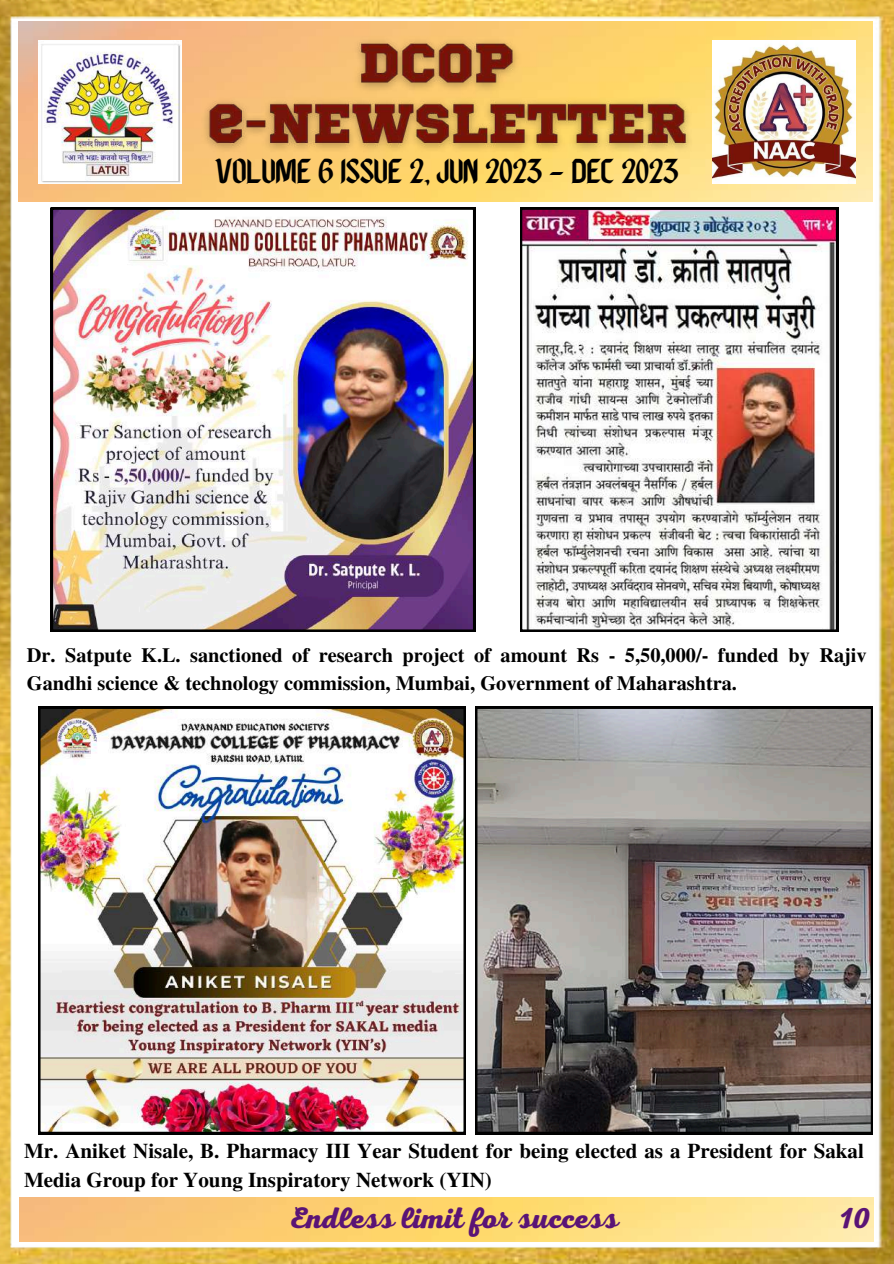
<style>
.page{position:relative;width:894px;height:1264px;background:#fff}
.page>*{position:absolute;margin:0;border:0;box-sizing:border-box;transform-origin:0 0}
.t1{font:900 34.5px "Martires Pro";color:#000}
.t2{font:700 30px "Nexa Script";color:#5a1476}
.t3{font:700 21px/29.2px "Te X Gyre Termes";color:#000}
.t4{font:700 20.25px/28.3px "Te X Gyre Termes";color:#000}
</style>
<div class="page">
<img style="left:0;top:0;width:893px;height:1263px">
<img style="left:18px;top:22px;width:854px;height:180px">
<img style="left:19px;top:1197px;width:854px;height:44px">
<img style="left:38px;top:41px;width:143px;height:142px">
<img style="left:712px;top:41px;width:143px;height:142px">
<img style="left:195px;top:31px;width:505px;height:127px">
<img style="left:38px;top:706px;width:427px;height:427px">
<img style="left:51px;top:207px;width:424px;height:424px">
<img style="left:520px;top:207px;width:317px;height:424px">
<img style="left:475px;top:706px;width:397px;height:427px">
<h1 class="t1" style="left:215px;top:148px;width:465px">VOLUME 6 ISSUE 2, JUN 2023 - DEC 2023</h1>
<p class="t4" style="left:27px;top:639px;width:841px">Dr. Satpute K.L. sanctioned of research project of amount Rs - 5,50,000/- funded by Rajiv<br>Gandhi science &amp; technology commission, Mumbai, Government of Maharashtra.</p>
<p class="t3" style="left:24px;top:1134px;width:841px">Mr. Aniket Nisale, B. Pharmacy III Year Student for being elected as a President for Sakal<br>Media Group for Young Inspiratory Network (YIN)</p>
<h2 class="t2" style="left:288px;top:1201px;width:332px">Endless limit for success</h2>
<h2 class="t2" style="left:839px;top:1201px;width:32px">10</h2>
</div>
